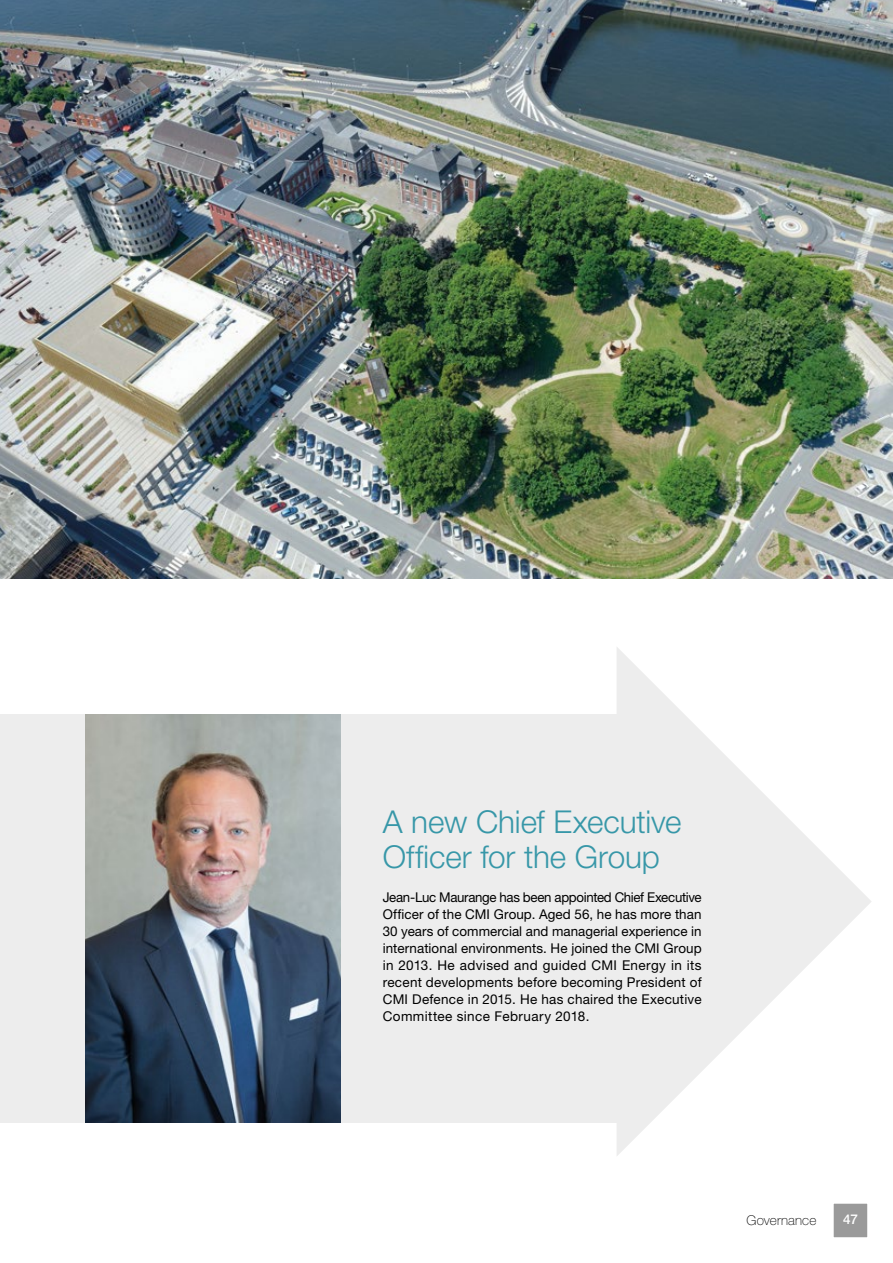
<style>
.page{position:relative;width:893px;height:1263px;background:#fff}
.page>*{position:absolute;margin:0;border:0;box-sizing:border-box;transform-origin:0 0}
.t1{font:300 31.5px/35px "Helvetica Neue LT Std";letter-spacing:-.005em;color:#3797a8}
.t2{font:13.5px/17px "Helvetica Neue LT Std";letter-spacing:.025em;color:#000;text-align:justify}
.t3{font:100 13.5px "Helvetica Neue LT Std";letter-spacing:.01em;color:#000}
.t4{font:500 13.5px "Helvetica Neue LT Std";color:#fff}
</style>
<div class="page">
<div style="left:0;top:714px;width:617px;height:408px;background:#ededed"></div>
<img style="left:0;top:0;width:893px;height:578px">
<img style="left:85px;top:714px;width:255px;height:408px">
<svg style="left:617px;top:647px;width:254px;height:509px;fill:#ededed"></svg>
<div style="left:831px;top:1201px;width:38px;height:38px;background:#9a9a9a"></div>
<div style="left:829px;top:1199px;width:43px;height:43px;border:4px solid #fff"></div>
<h1 class="t1" style="left:383px;top:804px;width:300px">A new Chief Executive<br>Officer for the Group</h1>
<p class="t2" style="left:383px;top:888px;width:320px">Jean-Luc Maurange has been appointed Chief Executive Officer of the CMI Group. Aged 56, he has more than 30 years of commercial and managerial experience in international environments. He joined the CMI Group in 2013. He advised and guided CMI Energy in its recent developments before becoming President of CMI Defence in 2015. He has chaired the Executive Committee since February 2018.</p>
<p class="t3" style="left:746px;top:1212px;width:71px">Governance</p>
<p class="t4" style="left:843px;top:1211px;width:16px">47</p>
</div>
